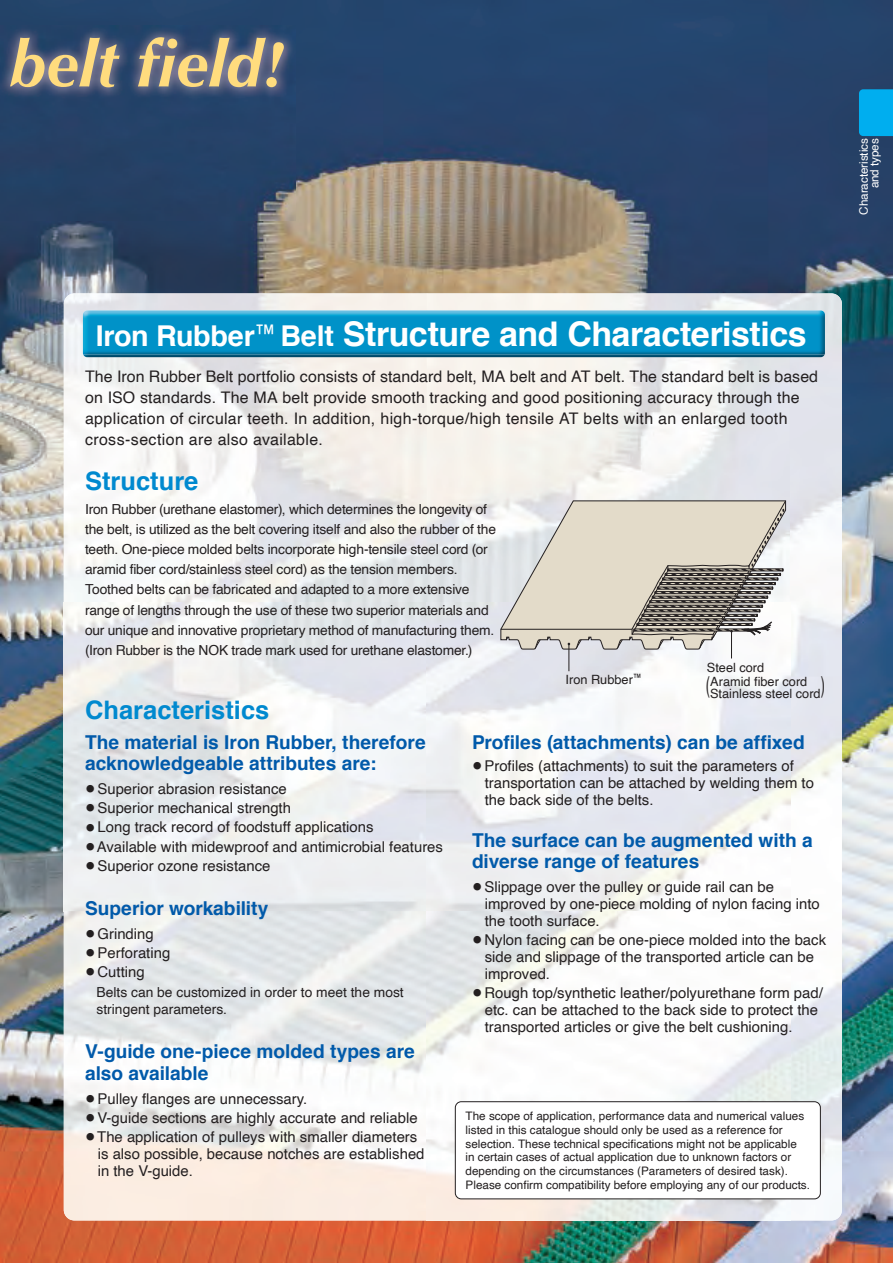
<style>
.page{position:relative;width:893px;height:1263px;background:#fff}
.page>*{position:absolute;margin:0;border:0;box-sizing:border-box;transform-origin:0 0}
.t1{font:italic 700 64.8px "Optima";color:#ffdc7e}
.t2{font:700 34.05px "Helvetica";letter-spacing:-.015em;color:#fff}
.t3{font:700 25.5px "Helvetica";color:#0089cf}
.t4{font:700 19.2px/21.3px "Helvetica";color:#015aaa}
.t5{font:15.9px/21.3px "Helvetica";letter-spacing:.015em;color:#231f20}
.t6{font:14.85px/17px "Helvetica";color:#231f20}
.t7{font:13.8px/20.2px "Helvetica";letter-spacing:-.01em;color:#231f20}
.t8{font:12.75px/13.8px "Helvetica";color:#231f20}
.t9{font:11.7px/13.8px "Helvetica";color:#231f20}
.t10{font:11.7px/10.6px "Helvetica";letter-spacing:-.005em;color:#fff;text-align:right}
.s1{font-size:28.65px}
.s2{font-family:"Helvetica Neue";font-weight:700;font-stretch:condensed;font-size:20.85px}
</style>
<div class="page">
<img style="left:0;top:0;width:893px;height:1263px">
<div style="left:859px;top:89px;width:34px;height:47px;background:#00aeef"></div>
<img style="left:64px;top:293px;width:778px;height:927px">
<img style="left:0;top:25px;width:296px;height:195px">
<img style="left:83px;top:310px;width:742px;height:47px">
<div style="left:455px;top:1102px;width:365px;height:97px;background:#fff;border-radius:6px"></div>
<div style="left:455px;top:1101px;width:366px;height:98px;border:1px solid #231f20;border-radius:6px"></div>
<svg style="left:500px;top:500px;width:286px;height:171px"></svg>
<h1 class="t1" style="left:10px;top:26px;width:275px">belt field!</h1>
<p class="t10" style="left:859px;top:215px;width:78px;rotate:-90deg">Characteristics and types</p>
<h2 class="t2" style="left:96px;top:307px;width:713px"><span class="s1">Iron Rubber</span><sup>™</sup> <span class="s1">Belt</span> Structure and Characteristics</h2>
<p class="t5" style="left:85px;top:366px;width:735px">The Iron Rubber Belt portfolio consists of standard belt, MA belt and AT belt. The standard belt is based on ISO standards. The MA belt provide smooth tracking and good positioning accuracy through the application of circular teeth. In addition, high-torque/high tensile AT belts with an enlarged tooth cross-section are also available.</p>
<h3 class="t3" style="left:85px;top:460px;width:115px">Structure</h3>
<p class="t7" style="left:85px;top:499px;width:412px">Iron Rubber (urethane elastomer), which determines the longevity of the belt, is utilized as the belt covering itself and also the rubber of the teeth. One-piece molded belts incorporate high-tensile steel cord (or aramid fiber cord/stainless steel cord) as the tension members.<br>Toothed belts can be fabricated and adapted to a more extensive range of lengths through the use of these two superior materials and our unique and innovative proprietary method of manufacturing them. (Iron Rubber is the NOK trade mark used for urethane elastomer.)</p>
<p class="t8" style="left:566px;top:673px;width:78px">Iron Rubber<sup>™</sup></p>
<p class="t8" style="left:707px;top:661px;width:102px">Steel cord<br>Aramid fiber cord</p>
<p class="t8" style="left:706px;top:687px;width:121px"><sup>(</sup>Stainless steel cord<sup>)</sup></p>
<h3 class="t3" style="left:85px;top:690px;width:186px">Characteristics</h3>
<p class="t4" style="left:85px;top:732px;width:342px">The material is Iron Rubber, therefore acknowledgeable attributes are:</p>
<p class="t6" style="left:85px;top:781px;width:203px"><span class="s2">•</span> Superior abrasion resistance</p>
<p class="t6" style="left:85px;top:800px;width:208px"><span class="s2">•</span> Superior mechanical strength</p>
<p class="t6" style="left:85px;top:819px;width:290px"><span class="s2">•</span> Long track record of foodstuff applications</p>
<p class="t6" style="left:85px;top:838px;width:359px"><span class="s2">•</span> Available with midewproof and antimicrobial features</p>
<p class="t6" style="left:85px;top:857px;width:187px"><span class="s2">•</span> Superior ozone resistance</p>
<p class="t4" style="left:85px;top:898px;width:185px">Superior workability</p>
<p class="t6" style="left:85px;top:925px;width:70px"><span class="s2">•</span> Grinding</p>
<p class="t6" style="left:85px;top:945px;width:87px"><span class="s2">•</span> Perforating</p>
<p class="t6" style="left:85px;top:964px;width:61px"><span class="s2">•</span> Cutting</p>
<p class="t7" style="left:97px;top:984px;width:309px;line-height:16.8px">Belts can be customized in order to meet the most stringent parameters.</p>
<p class="t4" style="left:85px;top:1041px;width:331px">V-guide one-piece molded types are also available</p>
<p class="t6" style="left:85px;top:1090px;width:224px"><span class="s2">•</span> Pulley flanges are unnecessary.</p>
<p class="t6" style="left:85px;top:1109px;width:334px"><span class="s2">•</span> V-guide sections are highly accurate and reliable</p>
<p class="t6" style="left:98px;top:1128px;width:328px;text-indent:-13px"><span class="s2">•</span> The application of pulleys with smaller diameters is also possible, because notches are established in the V-guide.</p>
<p class="t4" style="left:472px;top:732px;width:334px">Profiles (attachments) can be affixed</p>
<p class="t6" style="left:485px;top:757px;width:331px;text-indent:-13px"><span class="s2">•</span> Profiles (attachments) to suit the parameters of transportation can be attached by welding them to the back side of the belts.</p>
<p class="t4" style="left:472px;top:829px;width:342px">The surface can be augmented with a diverse range of features</p>
<p class="t6" style="left:485px;top:879px;width:336px;text-indent:-13px"><span class="s2">•</span> Slippage over the pulley or guide rail can be improved by one-piece molding of nylon facing into the tooth surface.</p>
<p class="t6" style="left:485px;top:932px;width:343px;text-indent:-13px"><span class="s2">•</span> Nylon facing can be one-piece molded into the back side and slippage of the transported article can be improved.</p>
<p class="t6" style="left:485px;top:985px;width:340px;text-indent:-13px"><span class="s2">•</span> Rough top/synthetic leather/polyurethane form pad/ etc. can be attached to the back side to protect the transported articles or give the belt cushioning.</p>
<p class="t9" style="left:466px;top:1109px;width:346px">The scope of application, performance data and numerical values listed in this catalogue should only be used as a reference for selection. These technical specifications might not be applicable<br>in certain cases of actual application due to unknown factors or depending on the circumstances (Parameters of desired task).<br>Please confirm compatibility before employing any of our products.</p>
</div>
